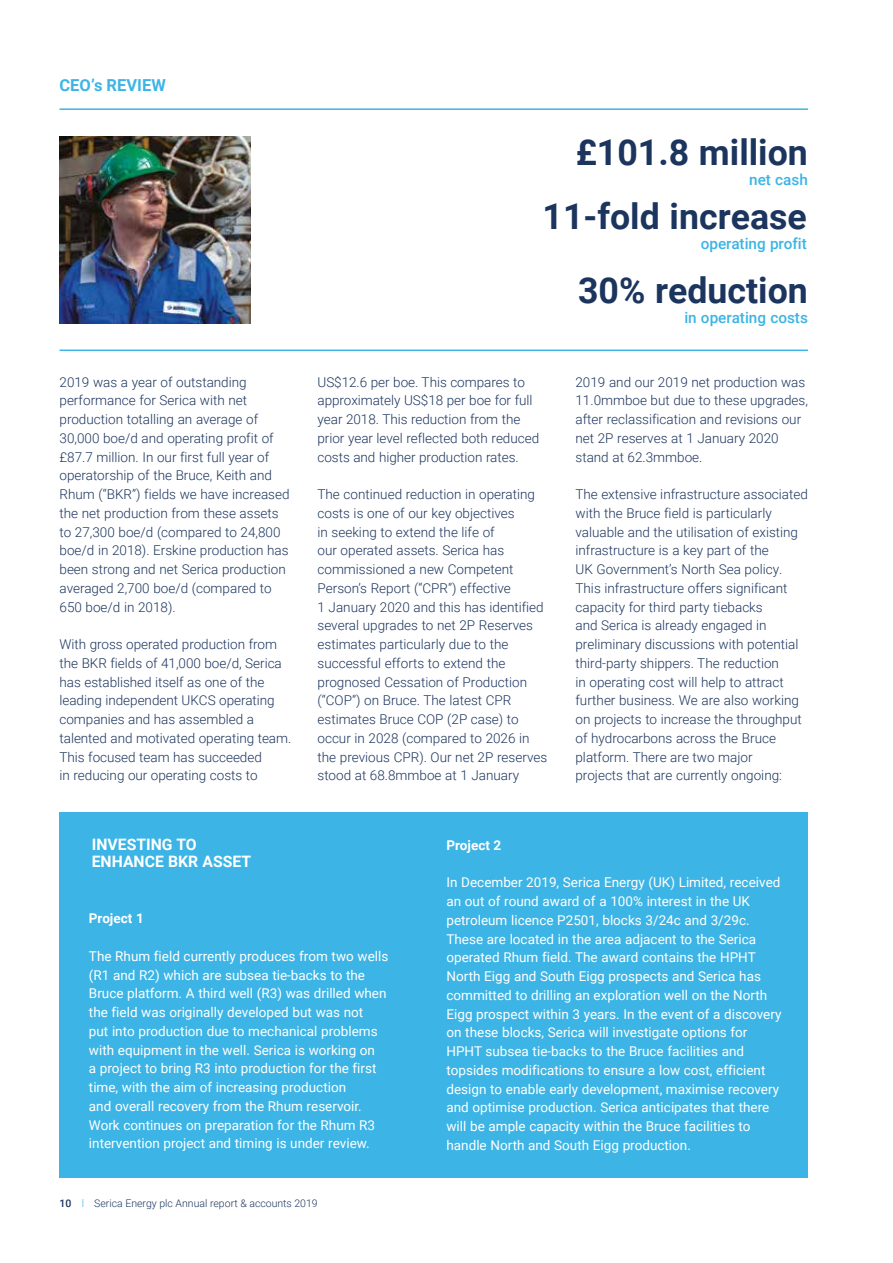
<style>
.page{position:relative;width:893px;height:1263px;background:#fff}
.page>*{position:absolute;margin:0;border:0;box-sizing:border-box;transform-origin:0 0}
.t1{font:700 35.7px "Roboto";color:#1c355e}
.t2{font:700 16.5px "Roboto";color:#3cb4e5}
.t3{font:700 15.75px/17.5px "Roboto";color:#fff}
.t4{font:500 15.3px "Roboto";color:#3cb4e5}
.t5{font:300 13.5px/18.8px "Roboto";color:#1c355e}
.t6{font:13.5px/18.8px "Roboto";color:#fff}
.t7{font:700 13.5px "Roboto";color:#fff}
.t8{font:300 10.5px "Roboto";color:#1c355e}
.s1{font-weight:500}
.s2{color:#3cb4e5}
</style>
<div class="page">
<hr style="left:60px;top:108px;width:748px;height:2px;background:#3cb4e5">
<div style="left:60px;top:812px;width:748px;height:366px;background:#3cb4e5"></div>
<img style="left:60px;top:136px;width:191px;height:187px">
<hr style="left:60px;top:350px;width:748px;height:1px;background:#3cb4e5">
<p class="t2" style="left:60px;top:74px;width:108px">CEOʼs REVIEW</p>
<p class="t5" style="left:60px;top:372px;width:232px">2019 was a year of outstanding performance for Serica with net production totalling an average of 30,000 boe/d and operating profit of £87.7 million. In our first full year of operatorship of the Bruce, Keith and Rhum (“BKR”) fields we have increased the net production from these assets to 27,300 boe/d (compared to 24,800 boe/d in 2018). Erskine production has been strong and net Serica production averaged 2,700 boe/d (compared to 650 boe/d in 2018).</p>
<p class="t5" style="left:60px;top:634px;width:233px">With gross operated production from the BKR fields of 41,000 boe/d, Serica has established itself as one of the leading independent UKCS operating companies and has assembled a talented and motivated operating team.<br>This focused team has succeeded<br>in reducing our operating costs to</p>
<h1 class="t1" style="left:576px;top:127px;width:234px">£101.8 million</h1>
<p class="t4" style="left:749px;top:168px;width:60px">net cash</p>
<h1 class="t1" style="left:542px;top:192px;width:266px">11-fold increase</h1>
<p class="t4" style="left:701px;top:233px;width:108px">operating profit</p>
<h1 class="t1" style="left:578px;top:266px;width:231px">30% reduction</h1>
<p class="t4" style="left:684px;top:307px;width:125px">in operating costs</p>
<p class="t5" style="left:317px;top:372px;width:223px">US$12.6 per boe. This compares to approximately US$18 per boe for full year 2018. This reduction from the prior year level reflected both reduced costs and higher production rates.</p>
<p class="t5" style="left:317px;top:484px;width:231px">The continued reduction in operating costs is one of our key objectives<br>in seeking to extend the life of<br>our operated assets. Serica has commissioned a new Competent Person’s Report (“CPR”) effective<br>1 January 2020 and this has identified several upgrades to net 2P Reserves estimates particularly due to the successful efforts to extend the prognosed Cessation of Production (“COP”) on Bruce. The latest CPR estimates Bruce COP (2P case) to occur in 2028 (compared to 2026 in the previous CPR). Our net 2P reserves stood at 68.8mmboe at 1 January</p>
<p class="t5" style="left:575px;top:372px;width:234px">2019 and our 2019 net production was 11.0mmboe but due to these upgrades, after reclassification and revisions our net 2P reserves at 1 January 2020 stand at 62.3mmboe.</p>
<p class="t5" style="left:575px;top:484px;width:234px">The extensive infrastructure associated with the Bruce field is particularly valuable and the utilisation of existing infrastructure is a key part of the<br>UK Government’s North Sea policy.<br>This infrastructure offers significant capacity for third party tiebacks<br>and Serica is already engaged in preliminary discussions with potential third-party shippers. The reduction<br>in operating cost will help to attract further business. We are also working on projects to increase the throughput of hydrocarbons across the Bruce platform. There are two major<br>projects that are currently ongoing:</p>
<p class="t3" style="left:92px;top:834px;width:161px">INVESTING TO<br>ENHANCE BKR ASSET</p>
<p class="t7" style="left:89px;top:909px;width:56px">Project 1</p>
<p class="t6" style="left:89px;top:946px;width:301px">The Rhum field currently produces from two wells (R1 and R2) which are subsea tie-backs to the Bruce platform. A third well (R3) was drilled when the field was originally developed but was not<br>put into production due to mechanical problems with equipment in the well. Serica is working on<br>a project to bring R3 into production for the first time, with the aim of increasing production<br>and overall recovery from the Rhum reservoir.<br>Work continues on preparation for the Rhum R3 intervention project and timing is under review.</p>
<p class="t8" style="left:60px;top:1196px;width:260px"><span class="s1">10</span> <span class="s2">l</span> Serica Energy plc Annual report &amp; accounts 2019</p>
<p class="t7" style="left:446px;top:835px;width:56px">Project 2</p>
<p class="t6" style="left:446px;top:872px;width:336px">In December 2019, Serica Energy (UK) Limited, received an out of round award of a 100% interest in the UK petroleum licence P2501, blocks 3/24c and 3/29c.<br>These are located in the area adjacent to the Serica operated Rhum field. The award contains the HPHT North Eigg and South Eigg prospects and Serica has committed to drilling an exploration well on the North Eigg prospect within 3 years. In the event of a discovery on these blocks, Serica will investigate options for HPHT subsea tie-backs to the Bruce facilities and topsides modifications to ensure a low cost, efficient design to enable early development, maximise recovery and optimise production. Serica anticipates that there will be ample capacity within the Bruce facilities to handle North and South Eigg production.</p>
</div>
